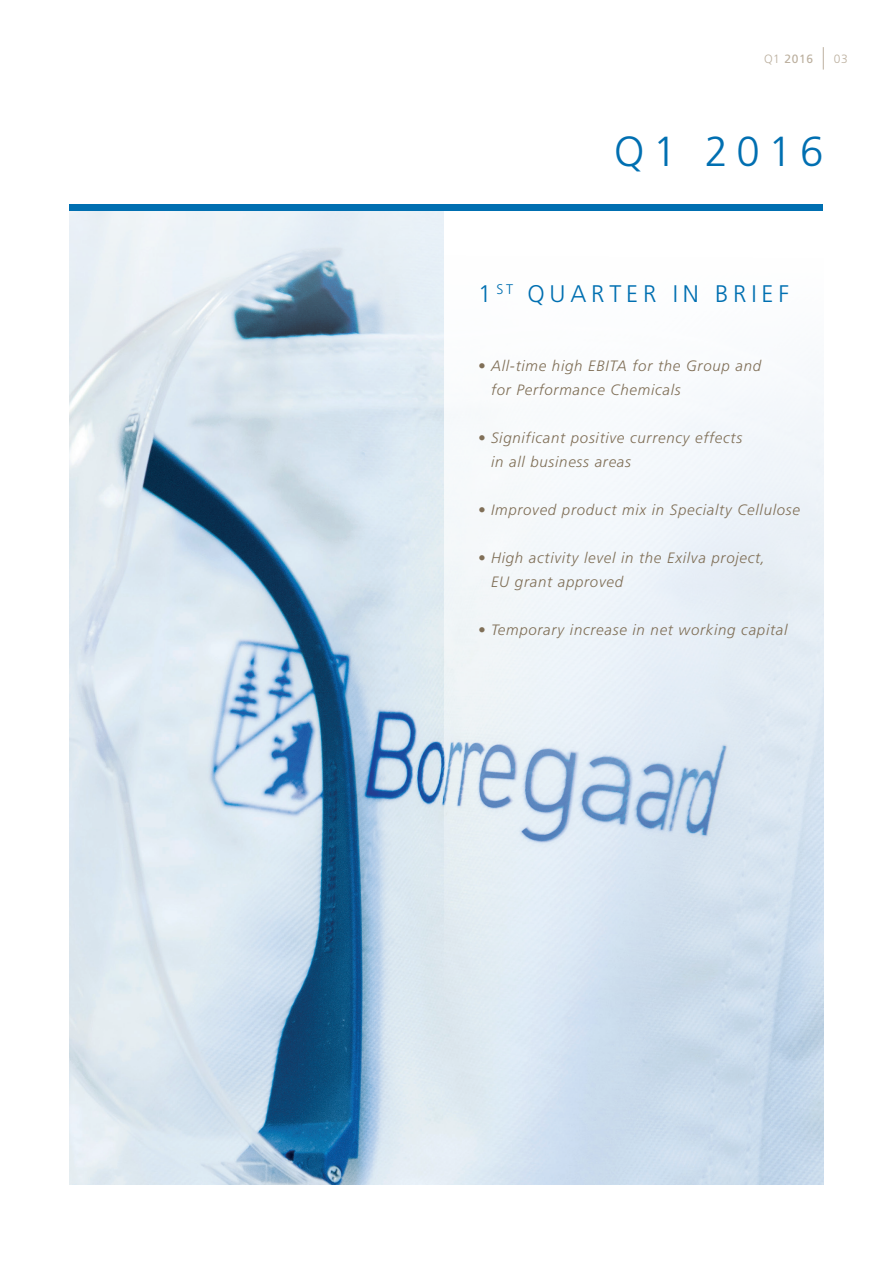
<style>
.page{position:relative;width:893px;height:1263px;background:#fff}
.page>*{position:absolute;margin:0;border:0;box-sizing:border-box;transform-origin:0 0}
.t1{font:300 42px "Frutiger";letter-spacing:.2em;color:#006fb1}
.t2{font:300 24px "Frutiger";letter-spacing:.2em;color:#006fb1}
.t3{font:italic 300 15px/24px "Frutiger";letter-spacing:.05em;color:#806f57}
.t4{font:12px "Frutiger";color:#bcb09f}
.t5{font:300 12px "Frutiger";color:#bcb09f}
.s1{font-weight:300}
</style>
<div class="page">
<svg style="left:823px;top:47px;width:1px;height:23px"></svg>
<img style="left:70px;top:211px;width:753px;height:973px">
<svg style="left:444px;top:211px;width:380px;height:950px"></svg>
<div style="left:70px;top:204px;width:753px;height:7px;background:#006fb1"></div>
<p class="t4" style="left:764px;top:51px;width:50px"><span class="s1">Q1</span> 2016</p>
<p class="t5" style="left:834px;top:52px;width:15px">03</p>
<h1 class="t1" style="left:614px;top:127px;width:211px">Q1 2016</h1>
<h2 class="t2" style="left:478px;top:280px;width:312px">1 <sup>ST</sup> QUARTER IN BRIEF</h2>
<p class="t3" style="left:491px;top:353px;width:272px;text-indent:-13px">• All-time high EBITA for the Group and for Performance Chemicals</p>
<p class="t3" style="left:491px;top:425px;width:253px;text-indent:-13px">• Significant positive currency effects in all business areas</p>
<p class="t3" style="left:478px;top:497px;width:323px">• Improved product mix in Specialty Cellulose</p>
<p class="t3" style="left:491px;top:545px;width:276px;text-indent:-13px">• High activity level in the Exilva project,<br>EU grant approved</p>
<p class="t3" style="left:478px;top:617px;width:311px">• Temporary increase in net working capital</p>
</div>
